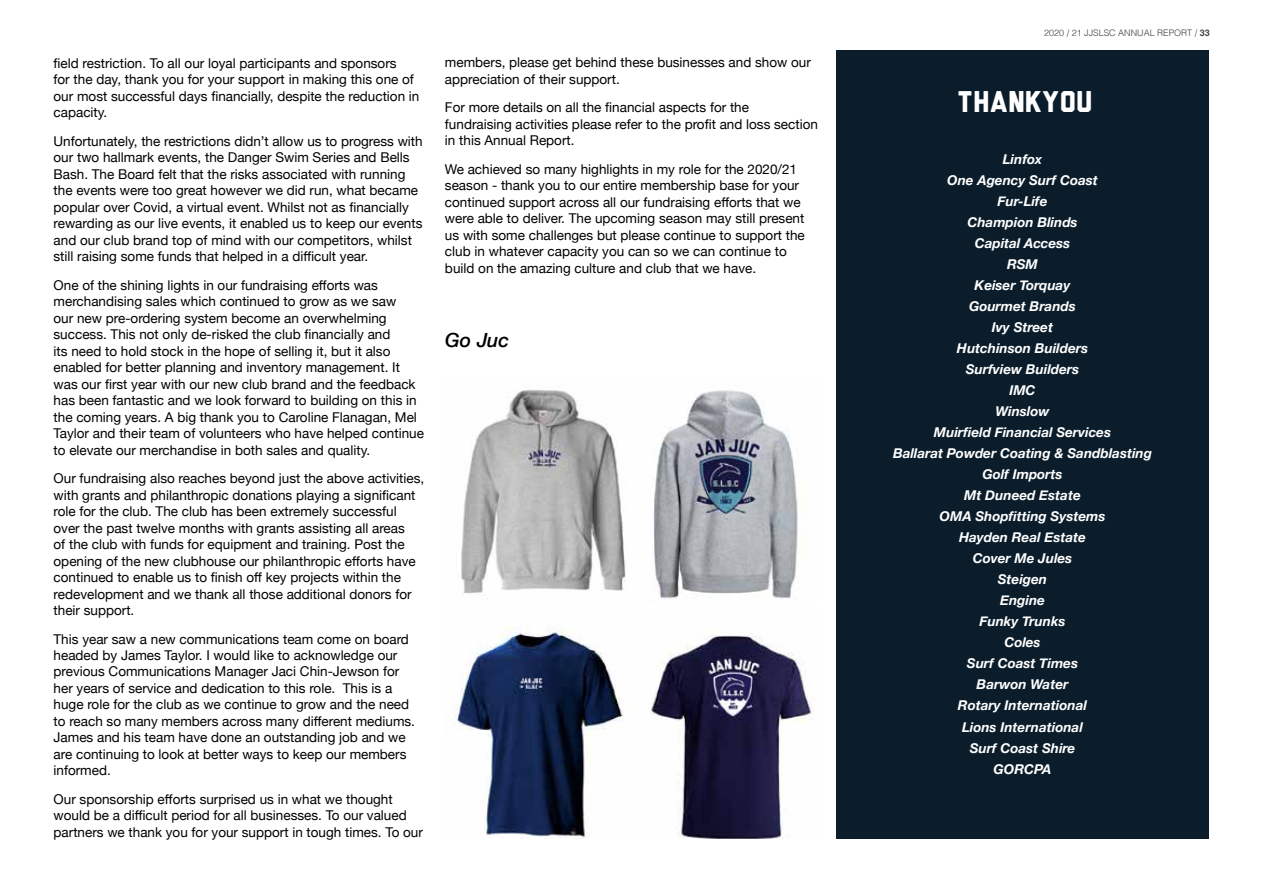
<style>
.page{position:relative;width:1263px;height:893px;background:#fff}
.page>*{position:absolute;margin:0;border:0;box-sizing:border-box;transform-origin:0 0}
.t1{font:30px "Liberator";color:#fff}
.t2{font:italic 500 19.5px "Helvetica Neue";color:#000}
.t3{font:13.5px/16.5px "Helvetica Neue";color:#000}
.t4{font:italic 700 13.5px/21px "Helvetica Neue";color:#fff;text-align:center}
.t5{font:300 9px "Helvetica";color:#414042}
.s1{font-weight:700}
</style>
<div class="page">
<div style="left:836px;top:50px;width:373px;height:789px;background:#0b1d2b"></div>
<img style="left:458px;top:390px;width:340px;height:209px">
<img style="left:453px;top:626px;width:359px;height:213px">
<p class="t3" style="left:54px;top:55px;width:367px">field restriction. To all our loyal participants and sponsors<br>for the day, thank you for your support in making this one of our most successful days financially, despite the reduction in capacity.</p>
<p class="t3" style="left:54px;top:133px;width:371px">Unfortunately, the restrictions didn’t allow us to progress with our two hallmark events, the Danger Swim Series and Bells Bash. The Board felt that the risks associated with running the events were too great however we did run, what became popular over Covid, a virtual event. Whilst not as financially rewarding as our live events, it enabled us to keep our events and our club brand top of mind with our competitors, whilst still raising some funds that helped in a difficult year.</p>
<p class="t3" style="left:54px;top:277px;width:372px">One of the shining lights in our fundraising efforts was merchandising sales which continued to grow as we saw<br>our new pre-ordering system become an overwhelming success. This not only de-risked the club financially and<br>its need to hold stock in the hope of selling it, but it also enabled for better planning and inventory management. It was our first year with our new club brand and the feedback has been fantastic and we look forward to building on this in the coming years. A big thank you to Caroline Flanagan, Mel Taylor and their team of volunteers who have helped continue to elevate our merchandise in both sales and quality.</p>
<p class="t3" style="left:54px;top:471px;width:372px">Our fundraising also reaches beyond just the above activities, with grants and philanthropic donations playing a significant role for the club. The club has been extremely successful over the past twelve months with grants assisting all areas<br>of the club with funds for equipment and training. Post the opening of the new clubhouse our philanthropic efforts have continued to enable us to finish off key projects within the redevelopment and we thank all those additional donors for their support.</p>
<p class="t3" style="left:54px;top:631px;width:363px">This year saw a new communications team come on board headed by James Taylor. I would like to acknowledge our previous Communications Manager Jaci Chin-Jewson for her years of service and dedication to this role. This is a huge role for the club as we continue to grow and the need to reach so many members across many different mediums.<br>James and his team have done an outstanding job and we are continuing to look at better ways to keep our members informed.</p>
<p class="t3" style="left:54px;top:792px;width:371px">Our sponsorship efforts surprised us in what we thought would be a difficult period for all businesses. To our valued partners we thank you for your support in tough times. To our</p>
<p class="t3" style="left:445px;top:55px;width:367px">members, please get behind these businesses and show our appreciation of their support.</p>
<p class="t3" style="left:445px;top:100px;width:374px">For more details on all the financial aspects for the fundraising activities please refer to the profit and loss section in this Annual Report.</p>
<p class="t3" style="left:445px;top:162px;width:361px">We achieved so many highlights in my role for the 2020/21 season - thank you to our entire membership base for your continued support across all our fundraising efforts that we were able to deliver. The upcoming season may still present us with some challenges but please continue to support the club in whatever capacity you can so we can continue to build on the amazing culture and club that we have.</p>
<h2 class="t2" style="left:445px;top:323px;width:66px">Go Juc</h2>
<p class="t5" style="left:1044px;top:25px;width:167px">2020 / 21 JJSLSC ANNUAL REPORT / <span class="s1">33</span></p>
<h1 class="t1" style="left:957px;top:91px;width:137px">THANKYOU</h1>
<p class="t4" style="left:893px;top:149px;width:260px">Linfox<br>One Agency Surf Coast<br>Fur-Life<br>Champion Blinds<br>Capital Access<br>RSM<br>Keiser Torquay<br>Gourmet Brands<br>Ivy Street<br>Hutchinson Builders<br>Surfview Builders<br>IMC<br>Winslow<br>Muirfield Financial Services<br>Ballarat Powder Coating &amp; Sandblasting<br>Golf Imports<br>Mt Duneed Estate<br>OMA Shopfitting Systems<br>Hayden Real Estate<br>Cover Me Jules<br>Steigen<br>Engine<br>Funky Trunks<br>Coles<br>Surf Coast Times<br>Barwon Water<br>Rotary International<br>Lions International<br>Surf Coast Shire<br>GORCPA</p>
</div>
